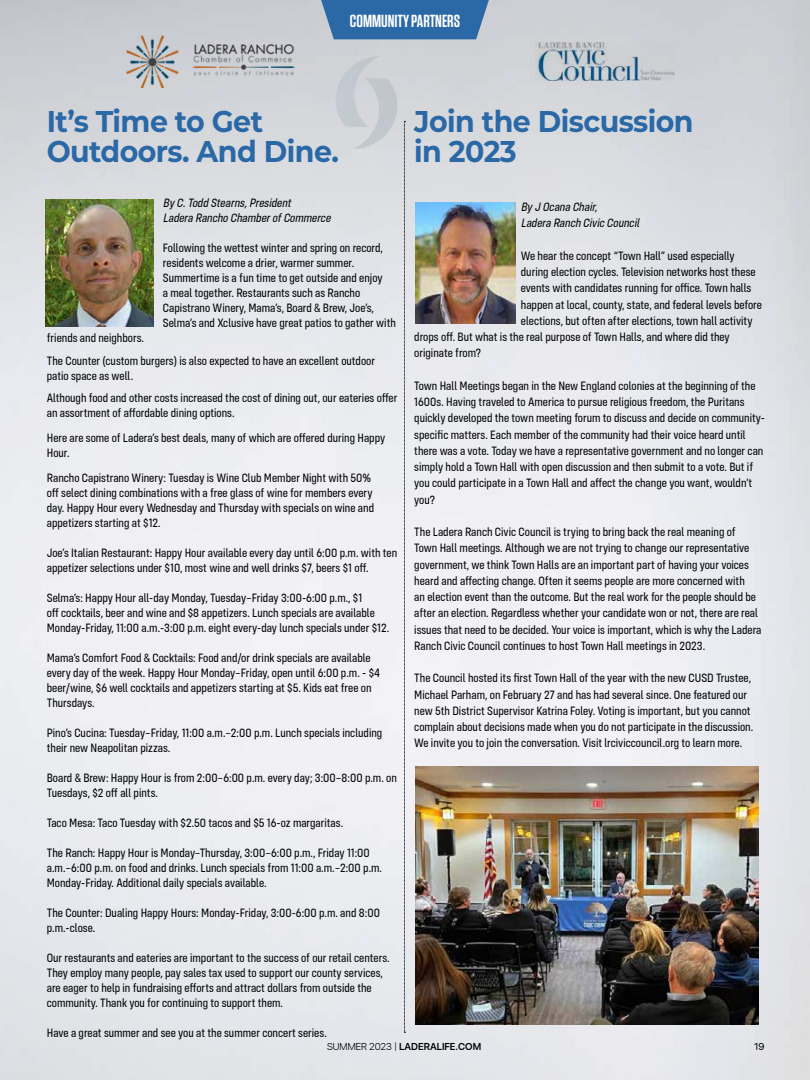
<style>
.page{position:relative;width:810px;height:1080px;background:#fff}
.page>*{position:absolute;margin:0;border:0;box-sizing:border-box;transform-origin:0 0}
.t1{font:700 30px/30px "Montserrat";letter-spacing:-.02em;color:#2a68a6;scale:.95 1}
.t2{font:600 17.5px "Tungsten";color:#fff}
.t3{font:condensed 12.5px/15px "AJ Config";color:#000}
.t4{font:italic condensed 12.5px/15px "AJ Config";color:#000}
.t5{font:600 10px "AJSF";color:#000}
.t6{font:10px "AJSF";color:#000}
.s1{font-weight:300}
</style>
<div class="page">
<img style="left:0;top:0;width:810px;height:1080px">
<svg style="left:321px;top:0;width:168px;height:39px;background:#366fa9"></svg>
<svg style="left:336px;top:56px;width:61px;height:93px;background:#cbcfd4"></svg>
<img style="left:535px;top:43px;width:139px;height:37px">
<img style="left:45px;top:200px;width:109px;height:127px">
<img style="left:415px;top:202px;width:100px;height:121px">
<img style="left:127px;top:35px;width:168px;height:53px">
<svg style="left:404px;top:121px;width:1px;height:912px"></svg>
<img style="left:415px;top:767px;width:344px;height:258px">
<h2 class="t2" style="left:350px;top:12px;width:112px">COMMUNITY PARTNERS</h2>
<h1 class="t1" style="left:47px;top:105px;width:309px">It’s Time to Get<br>Outdoors. And Dine.</h1>
<p class="t4" style="left:163px;top:196px;width:172px">By C.Todd Stearns,President<br>Ladera Rancho ChamberofCommerce</p>
<p class="t3" style="left:163px;top:241px;width:235px">Following the wettest winter and spring on record, residents welcome a drier, warmer summer.<br>Summertime is a fun time to get outside and enjoy<br>a meal together. Restaurants such as Rancho Capistrano Winery, Mama’s, Board &amp; Brew, Joe’s, Selma’s and Xclusive have great patios to gather with</p>
<p class="t3" style="left:47px;top:327px;width:330px;line-height:22.5px">friends and neighbors.<br>The Counter (custom burgers) is also expected to have an excellent outdoor</p>
<p class="t3" style="left:47px;top:365px;width:352px;line-height:22.5px">patio space as well.<br>Although food and other costs increased the cost of dining out, our eateries offer</p>
<p class="t3" style="left:47px;top:401px;width:340px;line-height:25px">an assortment of affordable dining options.<br>Here are some of Ladera’s best deals, many of which are offered during Happy</p>
<p class="t3" style="left:47px;top:441px;width:326px;line-height:25px">Hour.<br>Rancho Capistrano Winery: Tuesday is Wine Club Member Night with 50%</p>
<p class="t3" style="left:47px;top:486px;width:329px">off select dining combinations with a free glass of wine for members every day. Happy Hour every Wednesday and Thursday with specials on wine and appetizers starting at $12.</p>
<p class="t3" style="left:47px;top:546px;width:352px">Joe’s Italian Restaurant: Happy Hour available every day until 6:00 p.m. with ten appetizer selections under $10, most wine and well drinks $7, beers $1 off.</p>
<p class="t3" style="left:47px;top:591px;width:344px">Selma’s: Happy Hour all-day Monday, Tuesday–Friday 3:00-6:00 p.m., $1<br>off cocktails, beer and wine and $8 appetizers. Lunch specials are available<br>Monday-Friday, 11:00 a.m.-3:00 p.m. eight every-day lunch specials under $12.</p>
<p class="t3" style="left:47px;top:651px;width:335px">Mama’s Comfort Food &amp; Cocktails: Food and/or drink specials are available every day of the week. Happy Hour Monday–Friday, open until 6:00 p.m. - $4 beer/wine, $6 well cocktails and appetizers starting at $5. Kids eat free on Thursdays.</p>
<p class="t3" style="left:47px;top:726px;width:337px">Pino’s Cucina: Tuesday–Friday, 11:00 a.m.–2:00 p.m. Lunch specials including their new Neapolitan pizzas.</p>
<p class="t3" style="left:47px;top:771px;width:352px">Board &amp; Brew: Happy Hour is from 2:00–6:00 p.m. every day; 3:00–8:00 p.m. on<br>Tuesdays, $2 off all pints.</p>
<p class="t3" style="left:47px;top:816px;width:298px">Taco Mesa: Taco Tuesday with $2.50 tacos and $5 16-oz margaritas.</p>
<p class="t3" style="left:47px;top:846px;width:337px">The Ranch: Happy Hour is Monday–Thursday, 3:00–6:00 p.m., Friday 11:00 a.m.–6:00 p.m. on food and drinks. Lunch specials from 11:00 a.m.–2:00 p.m.<br>Monday-Friday. Additional daily specials available.</p>
<p class="t3" style="left:47px;top:906px;width:335px">The Counter: Dualing Happy Hours: Monday-Friday, 3:00-6:00 p.m. and 8:00 p.m.-close.</p>
<p class="t3" style="left:47px;top:951px;width:344px">Our restaurants and eateries are important to the success of our retail centers.<br>They employ many people, pay sales tax used to support our county services, are eager to help in fundraising efforts and attract dollars from outside the community. Thank you for continuing to support them.</p>
<p class="t3" style="left:47px;top:1026px;width:282px">Have a great summer and see you at the summer concert series.</p>
<h1 class="t1" style="left:414px;top:105px;width:296px">Join the Discussion in 2023</h1>
<p class="t4" style="left:521px;top:199px;width:123px;line-height:16.2px">By J Ocana Chair,<br>Ladera Ranch Civic Council</p>
<p class="t3" style="left:521px;top:248px;width:215px">We hear the concept “Town Hall” used especially</p>
<p class="t3" style="left:521px;top:265px;width:236px">during election cycles. Television networks host these</p>
<p class="t3" style="left:521px;top:281px;width:232px">events with candidates running for office. Town halls</p>
<p class="t3" style="left:521px;top:297px;width:243px">happen at local, county, state, and federal levels before</p>
<p class="t3" style="left:521px;top:313px;width:233px">elections, but often after elections, town hall activity</p>
<p class="t3" style="left:414px;top:330px;width:317px">drops off. But what is the real purpose of Town Halls, and where did they</p>
<p class="t3" style="left:414px;top:346px;width:68px">originate from?</p>
<p class="t3" style="left:414px;top:378px;width:352px;line-height:16.2px">Town Hall Meetings began in the New England colonies at the beginning of the 1600s. Having traveled to America to pursue religious freedom, the Puritans quickly developed the town meeting forum to discuss and decide on community&shy;specific matters. Each member of the community had their voice heard until there was a vote. Today we have a representative government and no longer can simply hold a Town Hall with open discussion and then submit to a vote. But if you could participate in a Town Hall and affect the change you want, wouldn’t you?</p>
<p class="t3" style="left:414px;top:524px;width:349px;line-height:16.2px">The Ladera Ranch Civic Council is trying to bring back the real meaning of Town Hall meetings. Although we are not trying to change our representative government, we think Town Halls are an important part of having your voices heard and affecting change. Often it seems people are more concerned with<br>an election event than the outcome. But the real work for the people should be after an election. Regardless whether your candidate won or not, there are real issues that need to be decided. Your voice is important, which is why the Ladera Ranch Civic Council continues to host Town Hall meetings in 2023.</p>
<p class="t3" style="left:414px;top:670px;width:341px;line-height:16.2px">The Council hosted its first Town Hall of the year with the new CUSD Trustee, Michael Parham, on February 27 and has had several since. One featured our new 5th District Supervisor Katrina Foley. Voting is important, but you cannot complain about decisions made when you do not participate in the discussion.<br>We invite you to join the conversation. Visit lrciviccouncil.org to learn more.</p>
<p class="t5" style="left:327px;top:1039px;width:156px"><span class="s1">SUMMER 2023 |</span> LADERALIFE.COM</p>
<p class="t6" style="left:754px;top:1039px;width:12px">19</p>
</div>
